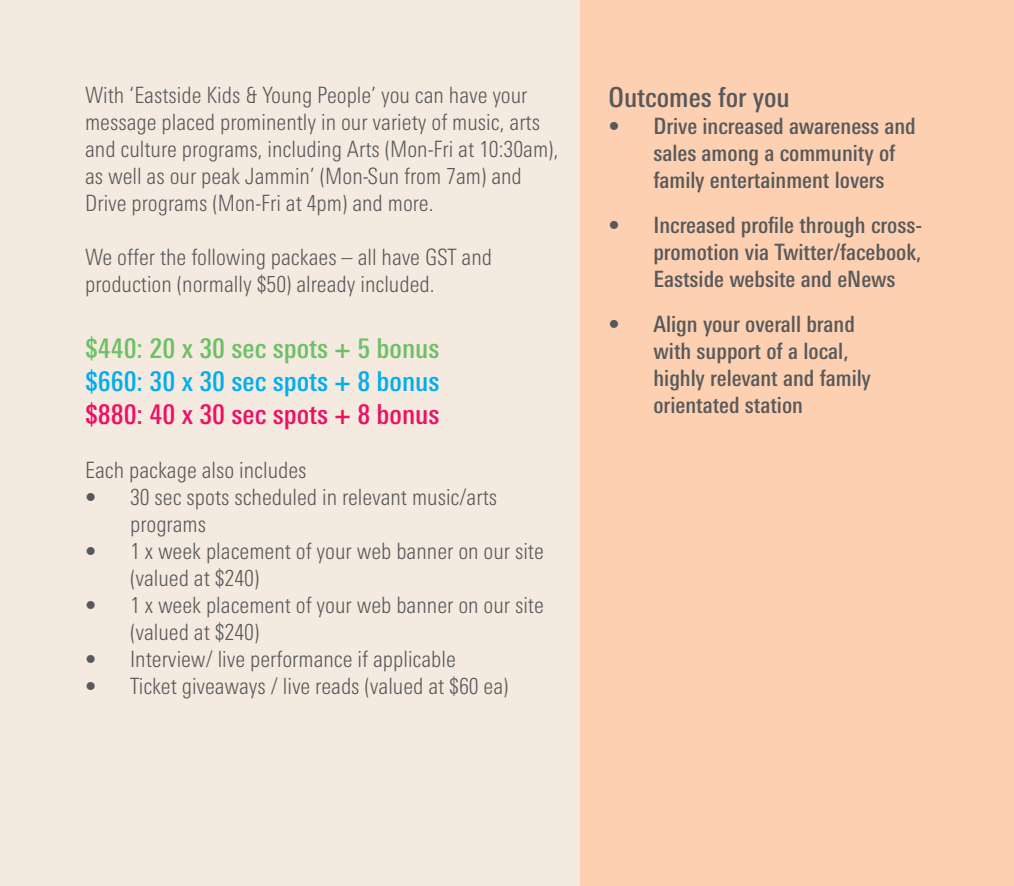
<style>
.page{position:relative;width:1014px;height:886px;background:#fff}
.page>*{position:absolute;margin:0;border:0;box-sizing:border-box;transform-origin:0 0}
.t1{font:500 condensed 27.5px "Linotype Univers";color:#6dc065}
.t2{font:500 condensed 27.5px "Linotype Univers";color:#00aeef}
.t3{font:500 condensed 27.5px "Linotype Univers";color:#ed1164}
.t4{font:500 condensed 27.5px "Linotype Univers";color:#58595b}
.t5{font:300 condensed 22.5px/27px "Linotype Univers";color:#58595b}
.t6{font:500 condensed 22.5px/27px "Linotype Univers";color:#58595b}
</style>
<div class="page">
<div style="left:0;top:0;width:592px;height:886px;background:#f5eadf"></div>
<div style="left:580px;top:0;width:433px;height:886px;background:#fdd0b1"></div>
<p class="t5" style="left:85px;top:81px;width:475px">With ‘Eastside Kids &amp; Young People’ you can have your message placed prominently in our variety of music, arts and culture programs, including Arts (Mon-Fri at 10:30am), as well as our peak Jammin’ (Mon-Sun from 7am) and Drive programs (Mon-Fri at 4pm) and more.</p>
<p class="t5" style="left:85px;top:243px;width:408px">We offer the following packaes – all have GST and production (normally $50) already included.</p>
<p class="t1" style="left:85px;top:332px;width:356px">$440: 20 x 30 sec spots + 5 bonus</p>
<p class="t2" style="left:85px;top:365px;width:356px">$660: 30 x 30 sec spots + 8 bonus</p>
<p class="t3" style="left:85px;top:398px;width:356px">$880: 40 x 30 sec spots + 8 bonus</p>
<p class="t5" style="left:85px;top:456px;width:223px">Each package also includes</p>
<p class="t5" style="left:130px;top:483px;width:368px;text-indent:-45px">• 30 sec spots scheduled in relevant music/arts programs</p>
<p class="t5" style="left:130px;top:537px;width:415px;text-indent:-45px">• 1 x week placement of your web banner on our site (valued at $240)</p>
<p class="t5" style="left:130px;top:591px;width:415px;text-indent:-45px">• 1 x week placement of your web banner on our site (valued at $240)</p>
<p class="t5" style="left:85px;top:645px;width:372px">• Interview/ live performance if applicable</p>
<p class="t5" style="left:85px;top:672px;width:425px">• Ticket giveaways / live reads (valued at $60 ea)</p>
<p class="t4" style="left:608px;top:81px;width:183px">Outcomes for you</p>
<p class="t6" style="left:653px;top:112px;width:264px;text-indent:-45px">• Drive increased awareness and sales among a community of family entertainment lovers</p>
<p class="t6" style="left:653px;top:211px;width:270px;text-align:justify;text-indent:-45px">• Increased profile through cross&shy;promotion via Twitter/facebook, Eastside website and eNews</p>
<p class="t6" style="left:653px;top:310px;width:219px;text-indent:-45px">• Align your overall brand with support of a local, highly relevant and family orientated station</p>
</div>
